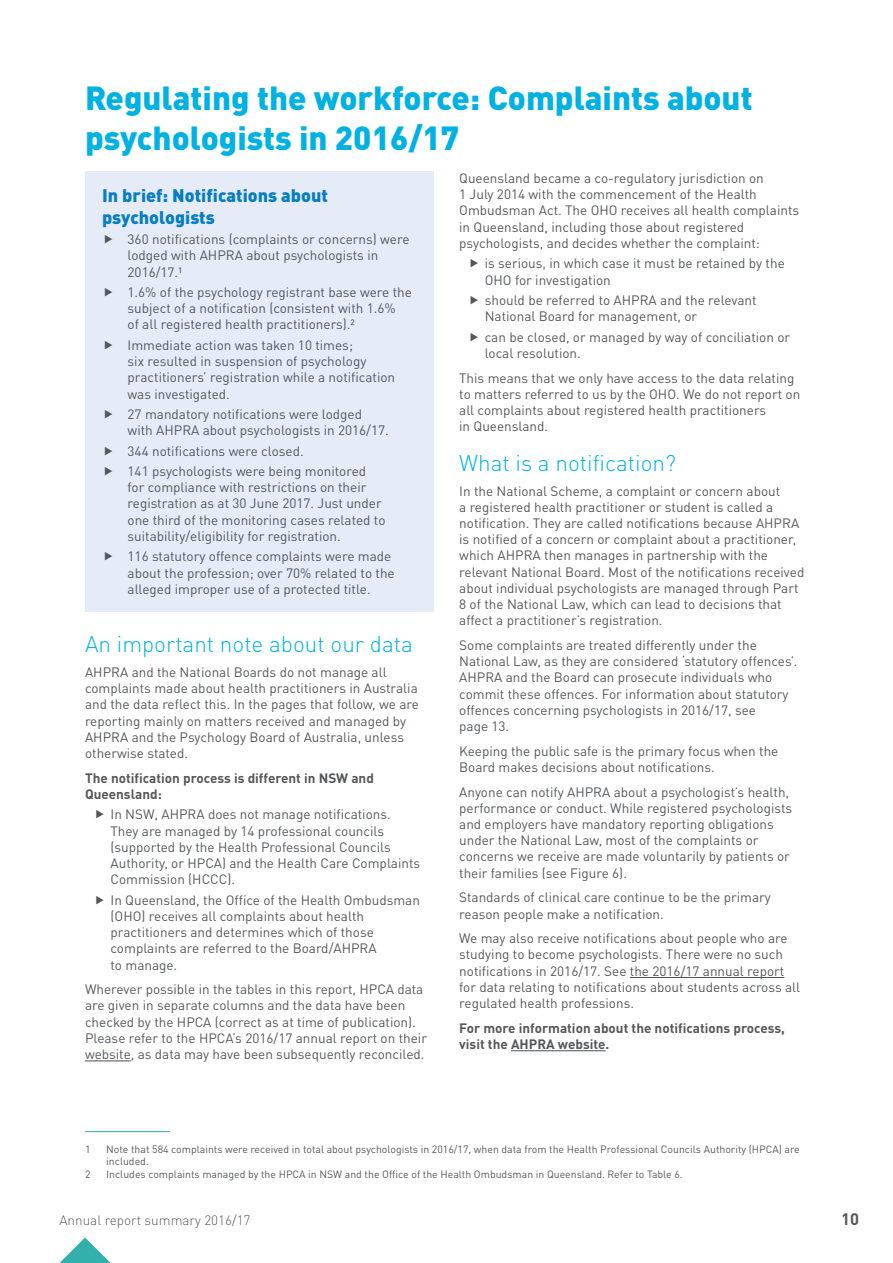
<style>
.page{position:relative;width:893px;height:1263px;background:#fff}
.page>*{position:absolute;margin:0;border:0;box-sizing:border-box;transform-origin:0 0}
.t1{font:900 33px/39.6px "DINOT";color:#00b1e3}
.t2{font:300 22.5px "DINOT";color:#00b1e3}
.t3{font:900 18px/21.6px "DINOT";color:#077dc2}
.t4{font:700 16.5px "DINOT";color:#54585b}
.t5{font:13.5px/16.2px "DINOT";color:#54585b}
.t6{font:700 13.5px/16.2px "DINOT";color:#54585b}
.t7{font:300 13.5px "DINOT";color:#54585b}
.t8{font:10.5px/12.6px "DINOT";color:#54585b}
</style>
<div class="page">
<svg style="left:59px;top:1237px;width:52px;height:26px"></svg>
<hr style="left:85px;top:1060px;width:46px;height:1px;background:#54585b">
<div style="left:85px;top:171px;width:349px;height:441px;background:#e5ebf7"></div>
<hr style="left:630px;top:977px;width:154px;height:1px;background:#54585b">
<hr style="left:511px;top:1050px;width:95px;height:1px;background:#54585b">
<hr style="left:85px;top:1131px;width:85px;height:1px;background:#33b0ab">
<h1 class="t1" style="left:85px;top:77px;width:669px">Regulating the workforce: Complaints about psychologists in 2016/17</h1>
<h3 class="t3" style="left:102px;top:184px;width:227px">In brief: Notifications about psychologists</h3>
<p class="t5" style="left:128px;top:231px;width:283px">360 notifications (complaints or concerns) were lodged with AHPRA about psychologists in<br>2016/17.1</p>
<p class="t5" style="left:128px;top:284px;width:286px">1.6% of the psychology registrant base were the subject of a notification (consistent with 1.6%<br>of all registered health practitioners).2</p>
<p class="t5" style="left:128px;top:337px;width:269px">Immediate action was taken 10 times;<br>six resulted in suspension of psychology practitioners’ registration while a notification was investigated.</p>
<p class="t5" style="left:128px;top:406px;width:263px">27 mandatory notifications were lodged with AHPRA about psychologists in 2016/17.</p>
<p class="t5" style="left:128px;top:440px;width:240px;line-height:20.4px">344 notifications were closed.<br>141 psychologists were being monitored</p>
<p class="t5" style="left:128px;top:479px;width:259px">for compliance with restrictions on their registration as at 30 June 2017. Just under one third of the monitoring cases related to suitability/eligibility for registration.</p>
<p class="t5" style="left:128px;top:548px;width:269px">116 statutory offence complaints were made about the profession; over 70% related to the alleged improper use of a protected title.</p>
<h2 class="t2" style="left:85px;top:630px;width:329px">An important note about our data</h2>
<p class="t5" style="left:85px;top:664px;width:335px">AHPRA and the National Boards do not manage all complaints made about health practitioners in Australia and the data reflect this. In the pages that follow, we are reporting mainly on matters received and managed by AHPRA and the Psychology Board of Australia, unless otherwise stated.</p>
<p class="t6" style="left:85px;top:769px;width:290px">The notification process is different in NSW and<br>Queensland:</p>
<p class="t5" style="left:111px;top:806px;width:311px">In NSW, AHPRA does not manage notifications.<br>They are managed by 14 professional councils (supported by the Health Professional Councils Authority, or HPCA) and the Health Care Complaints Commission (HCCC).</p>
<p class="t5" style="left:111px;top:891px;width:311px">In Queensland, the Office of the Health Ombudsman (OHO) receives all complaints about health practitioners and determines which of those complaints are referred to the Board/AHPRA<br>to manage.</p>
<p class="t5" style="left:85px;top:981px;width:343px">Wherever possible in the tables in this report, HPCA data are given in separate columns and the data have been checked by the HPCA (correct as at time of publication).<br>Please refer to the HPCA’s 2016/17 annual report on their website, as data may have been subsequently reconciled.</p>
<p class="t5" style="left:459px;top:170px;width:341px">Queensland became a co-regulatory jurisdiction on<br>1 July 2014 with the commencement of the Health Ombudsman Act. The OHO receives all health complaints in Queensland, including those about registered psychologists, and decides whether the complaint:</p>
<p class="t5" style="left:485px;top:255px;width:302px">is serious, in which case it must be retained by the<br>OHO for investigation</p>
<p class="t5" style="left:485px;top:292px;width:273px">should be referred to AHPRA and the relevant<br>National Board for management, or</p>
<p class="t5" style="left:485px;top:328px;width:307px">can be closed, or managed by way of conciliation or local resolution.</p>
<p class="t5" style="left:459px;top:369px;width:343px">This means that we only have access to the data relating to matters referred to us by the OHO. We do not report on all complaints about registered health practitioners<br>in Queensland.</p>
<h2 class="t2" style="left:459px;top:449px;width:218px">What is a notification?</h2>
<p class="t5" style="left:459px;top:482px;width:347px">In the National Scheme, a complaint or concern about<br>a registered health practitioner or student is called a notification. They are called notifications because AHPRA is notified of a concern or complaint about a practitioner, which AHPRA then manages in partnership with the relevant National Board. Most of the notifications received about individual psychologists are managed through Part 8 of the National Law, which can lead to decisions that affect a practitioner’s registration.</p>
<p class="t5" style="left:459px;top:637px;width:340px">Some complaints are treated differently under the National Law, as they are considered ‘statutory offences’.<br>AHPRA and the Board can prosecute individuals who commit these offences. For information about statutory offences concerning psychologists in 2016/17, see<br>page 13.</p>
<p class="t5" style="left:459px;top:742px;width:321px">Keeping the public safe is the primary focus when the<br>Board makes decisions about notifications.</p>
<p class="t5" style="left:459px;top:783px;width:334px">Anyone can notify AHPRA about a psychologist’s health, performance or conduct. While registered psychologists and employers have mandatory reporting obligations under the National Law, most of the complaints or concerns we receive are made voluntarily by patients or their families (see Figure 6).</p>
<p class="t5" style="left:459px;top:889px;width:313px">Standards of clinical care continue to be the primary reason people make a notification.</p>
<p class="t5" style="left:459px;top:930px;width:342px">We may also receive notifications about people who are studying to become psychologists. There were no such notifications in 2016/17. See the 2016/17 annual report for data relating to notifications about students across all regulated health professions.</p>
<p class="t6" style="left:459px;top:1019px;width:327px">For more information about the notifications process, visit the AHPRA website.</p>
<p class="t8" style="left:85px;top:1142px;width:7px">1</p>
<p class="t8" style="left:106px;top:1142px;width:695px">Note that 584 complaints were received in total about psychologists in 2016/17, when data from the Health Professional Councils Authority (HPCA) are included.</p>
<p class="t8" style="left:85px;top:1168px;width:7px">2</p>
<p class="t8" style="left:106px;top:1168px;width:578px">Includes complaints managed by the HPCA in NSW and the Office of the Health Ombudsman in Queensland. Refer to Table 6.</p>
<p class="t7" style="left:60px;top:1211px;width:193px">Annual report summary 2016/17</p>
<p class="t4" style="left:841px;top:1208px;width:19px">10</p>
</div>
